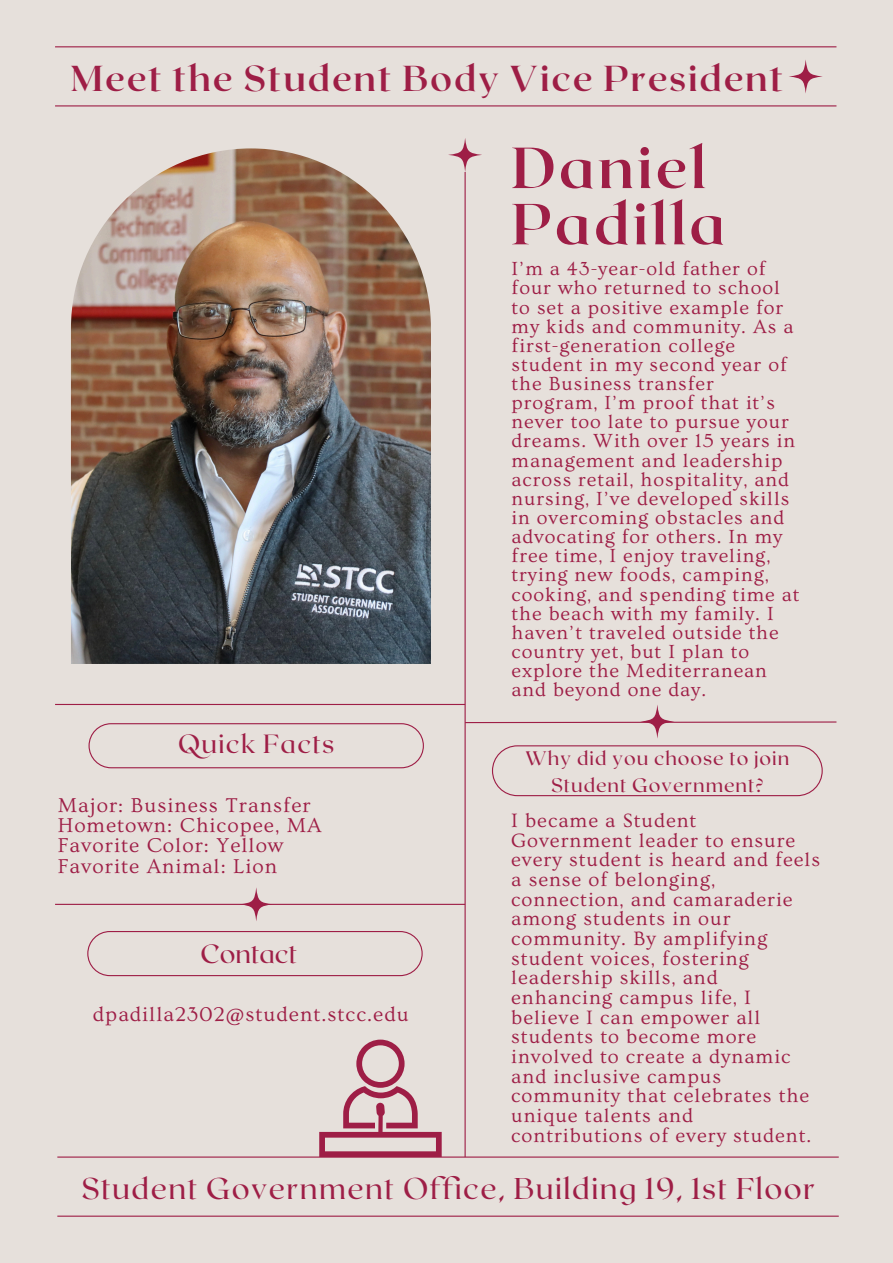
<style>
.page{position:relative;width:893px;height:1263px;background:#e6e0db}
.page>*{position:absolute;margin:0;border:0;box-sizing:border-box;transform-origin:0 0}
.t1{font:700 57.75px/56.2px "Roxborough CF";letter-spacing:.05em;color:#9e1e46}
.t2{font:700 36px "Roxborough CF";letter-spacing:.05em;color:#9e1e46}
.t3{font:30px "Roxborough CF";letter-spacing:.05em;color:#9e1e46}
.t4{font:26.25px "Roxborough CF";letter-spacing:.05em;color:#9e1e46}
.t5{font:26.25px "Roxborough CF";color:#9e1e46}
.t6{font:21px "Ovo";letter-spacing:.05em;color:#9e1e46}
.t7{font:20.25px/19.6px "Ovo";letter-spacing:.05em;color:#9e1e46}
.t8{font:19.88px/19.1px "Ovo";letter-spacing:.05em;color:#9e1e46}
.t9{font:19.5px/27px "Roxborough CF";letter-spacing:.05em;color:#9e1e46;text-align:center}
</style>
<div class="page">
<hr style="left:55px;top:46px;width:781px;height:1px;background:#9e1e46">
<hr style="left:55px;top:704px;width:410px;height:1px;background:#9e1e46">
<hr style="left:55px;top:105px;width:781px;height:1px;background:#9e1e46">
<hr style="left:55px;top:904px;width:410px;height:1px;background:#9e1e46">
<hr style="left:464px;top:172px;width:2px;height:985px;background:#9e1e46">
<svg style="left:789px;top:60px;width:33px;height:33px"></svg>
<svg style="left:448px;top:138px;width:34px;height:34px"></svg>
<svg style="left:239px;top:887px;width:34px;height:34px"></svg>
<img style="left:71px;top:148px;width:360px;height:516px">
<svg style="left:88px;top:723px;width:336px;height:45px"></svg>
<svg style="left:87px;top:931px;width:335px;height:45px"></svg>
<svg style="left:464px;top:704px;width:373px;height:34px"></svg>
<hr style="left:57px;top:1156px;width:781px;height:1px;background:#9e1e46">
<hr style="left:57px;top:1215px;width:781px;height:2px;background:#9e1e46">
<svg style="left:492px;top:745px;width:330px;height:51px"></svg>
<svg style="left:319px;top:1039px;width:123px;height:118px"></svg>
<p class="t2" style="left:71px;top:55px;width:714px">Meet the Student Body Vice President</p>
<p class="t1" style="left:511px;top:137px;width:216px">Daniel<br>Padilla</p>
<p class="t4" style="left:178px;top:727px;width:158px">Quick Facts</p>
<p class="t6" style="left:58px;top:794px;width:254px">Major: Business Transfer</p>
<p class="t6" style="left:58px;top:814px;width:265px">Hometown: Chicopee, MA</p>
<p class="t6" style="left:58px;top:834px;width:227px">Favorite Color: Yellow</p>
<p class="t6" style="left:58px;top:854px;width:221px">Favorite Animal: Lion</p>
<p class="t5" style="left:200px;top:937px;width:98px">Contact</p>
<h2 class="t6" style="left:93px;top:1002px;width:317px">dpadilla2302@student.stcc.edu</h2>
<h1 class="t8" style="left:511px;top:260px;width:289px">I’m a 43-year-old father of four who returned to school to set a positive example for my kids and community. As a first-generation college student in my second year of the Business transfer program, I’m proof that it’s never too late to pursue your dreams. With over 15 years in management and leadership across retail, hospitality, and nursing, I’ve developed skills in overcoming obstacles and advocating for others. In my free time, I enjoy traveling, trying new foods, camping, cooking, and spending time at the beach with my family. I haven’t traveled outside the country yet, but I plan to explore the Mediterranean and beyond one day.</h1>
<p class="t9" style="left:525px;top:744px;width:265px">Why did you choose to join<br>Student Government?</p>
<h2 class="t7" style="left:511px;top:811px;width:310px">I became a Student<br>Government leader to ensure every student is heard and feels a sense of belonging, connection, and camaraderie among students in our community. By amplifying student voices, fostering leadership skills, and enhancing campus life, I believe I can empower all students to become more involved to create a dynamic and inclusive campus community that celebrates the unique talents and contributions of every student.</h2>
<p class="t3" style="left:81px;top:1169px;width:735px">Student Government Office, Building 19, 1st Floor</p>
</div>
